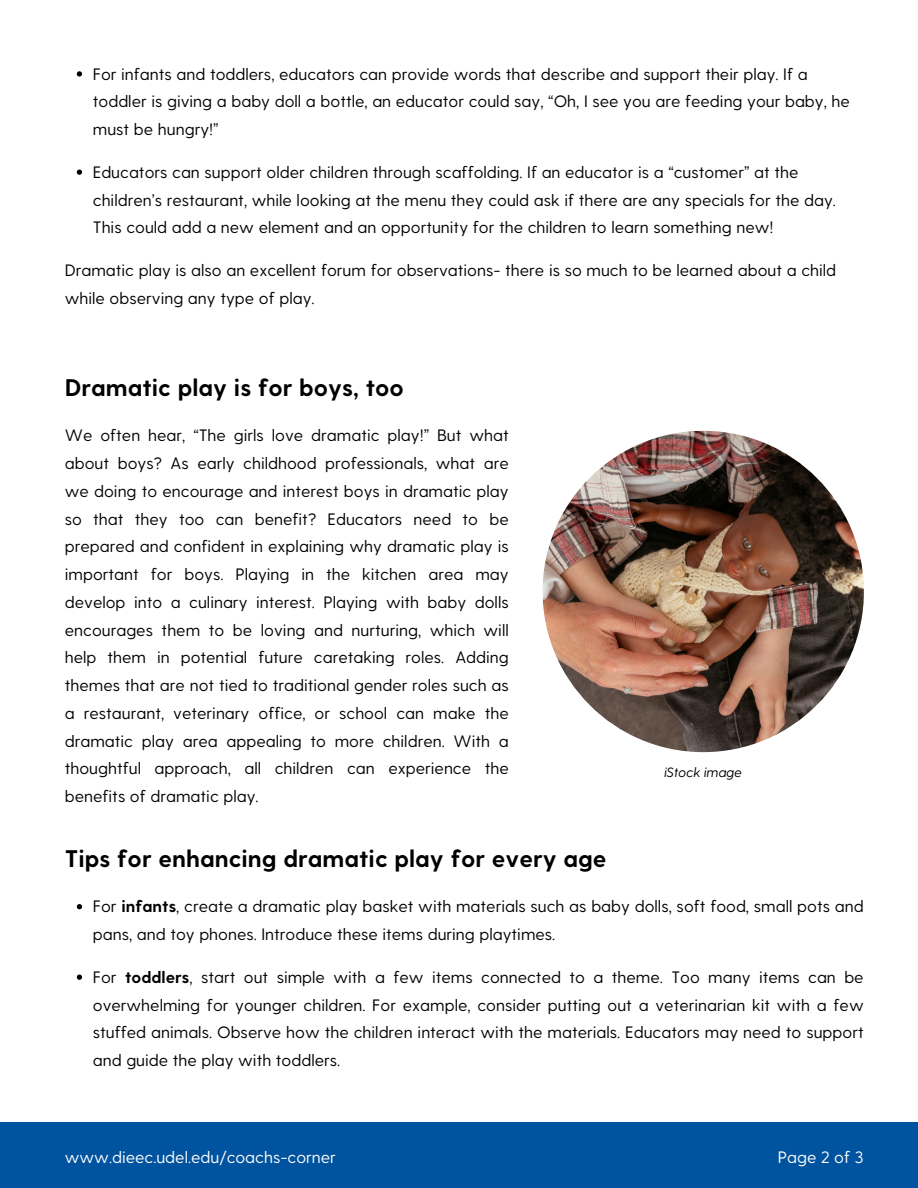
<style>
.page{position:relative;width:918px;height:1188px;background:#fff}
.page>*{position:absolute;margin:0;border:0;box-sizing:border-box;transform-origin:0 0}
.t1{font:700 24px "Greycliff CF";color:#000}
.t2{font:16.5px/27.8px "Greycliff CF";color:#000}
.t3{font:16.5px "Greycliff CF";color:#fff}
.t4{font:italic 13.5px "Greycliff CF";color:#000}
.s1{font-weight:700}
</style>
<div class="page">
<img style="left:543px;top:431px;width:321px;height:321px;border-radius:50%">
<svg style="left:77px;top:71px;width:5px;height:6px"></svg>
<svg style="left:77px;top:170px;width:5px;height:5px"></svg>
<svg style="left:77px;top:904px;width:5px;height:5px"></svg>
<svg style="left:77px;top:975px;width:5px;height:5px"></svg>
<div style="left:0;top:1122px;width:918px;height:66px;background:#00539f"></div>
<p class="t2" style="left:93px;top:59px;width:759px">For infants and toddlers, educators can provide words that describe and support their play. If a toddler is giving a baby doll a bottle, an educator could say, “Oh, I see you are feeding your baby, he must be hungry!”</p>
<h2 class="t2" style="left:93px;top:157px;width:745px">Educators can support older children through scaffolding. If an educator is a “customer” at the children’s restaurant, while looking at the menu they could ask if there are any specials for the day.<br>This could add a new element and an opportunity for the children to learn something new!</h2>
<h1 class="t2" style="left:65px;top:255px;width:773px">Dramatic play is also an excellent forum for observations- there is so much to be learned about a child while observing any type of play.</h1>
<h2 class="t1" style="left:65px;top:371px;width:340px">Dramatic play is for boys, too</h2>
<p class="t2" style="left:65px;top:421px;width:445px;text-align:justify">We often hear, “The girls love dramatic play!” But what about boys? As early childhood professionals, what are we doing to encourage and interest boys in dramatic play so that they too can benefit? Educators need to be prepared and confident in explaining why dramatic play is important for boys. Playing in the kitchen area may develop into a culinary interest. Playing with baby dolls encourages them to be loving and nurturing, which will help them in potential future caretaking roles. Adding themes that are not tied to traditional gender roles such as a restaurant, veterinary office, or school can make the dramatic play area appealing to more children. With a thoughtful approach, all children can experience the benefits of dramatic play.</p>
<h2 class="t4" style="left:664px;top:763px;width:79px">iStock image</h2>
<p class="t1" style="left:65px;top:842px;width:543px">Tips for enhancing dramatic play for every age</p>
<h1 class="t2" style="left:93px;top:892px;width:772px">For <span class="s1">infants</span>, create a dramatic play basket with materials such as baby dolls, soft food, small pots and pans, and toy phones. Introduce these items during playtimes.</h1>
<p class="t2" style="left:93px;top:962px;width:772px;text-align:justify">For <span class="s1">toddlers</span>, start out simple with a few items connected to a theme. Too many items can be overwhelming for younger children. For example, consider putting out a veterinarian kit with a few stuffed animals. Observe how the children interact with the materials. Educators may need to support and guide the play with toddlers.</p>
<p class="t3" style="left:65px;top:1146px;width:273px">www.dieec.udel.edu/coachs-corner</p>
<h2 class="t3" style="left:778px;top:1146px;width:87px">Page 2 of 3</h2>
</div>
